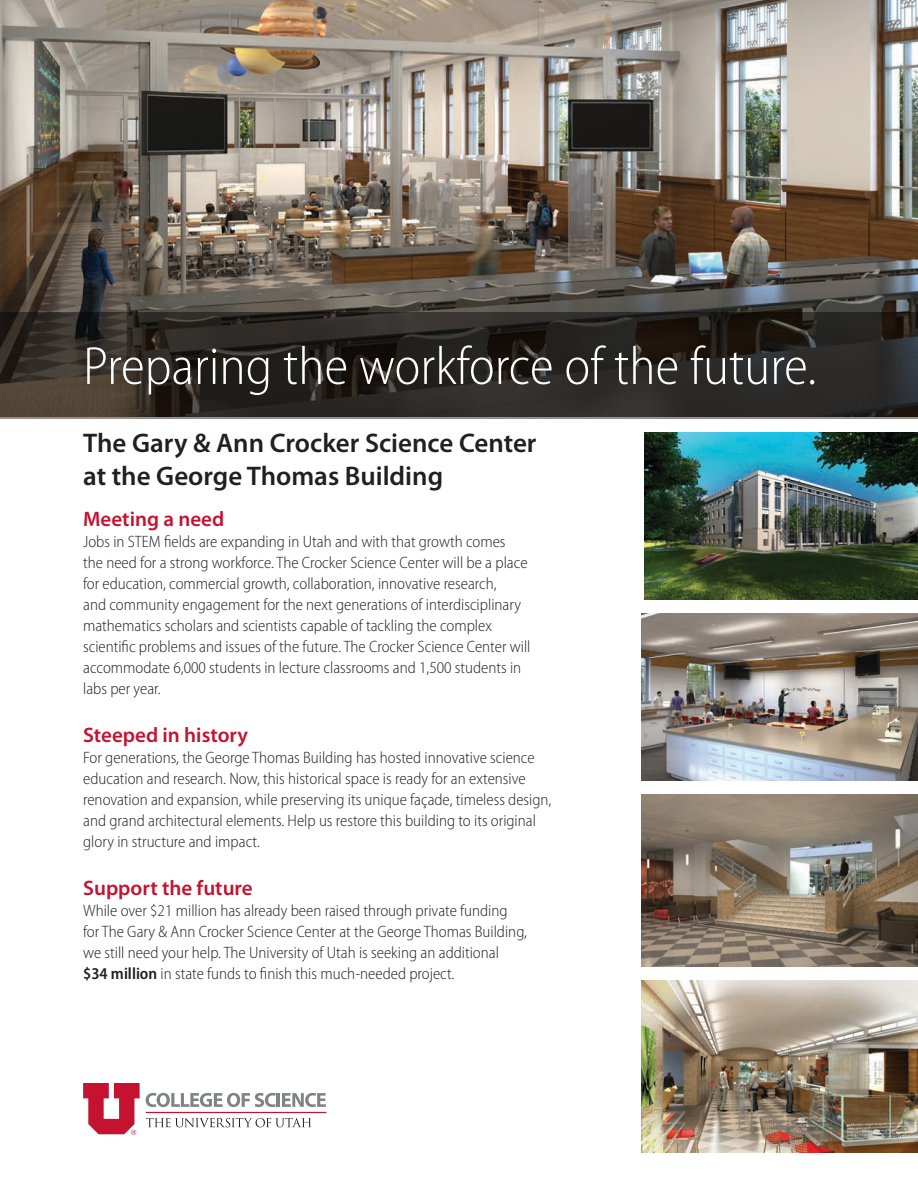
<style>
.page{position:relative;width:918px;height:1188px;background:#fff}
.page>*{position:absolute;margin:0;border:0;box-sizing:border-box;transform-origin:0 0}
.t1{font:300 semi-condensed 54px "Myriad Pro";color:#fff}
.t2{font:600 27px "Myriad Pro";color:#231f20}
.t3{font:600 21px "Myriad Pro";color:#c41230}
.t4{font:300 semi-condensed 16.5px/21px "Myriad Pro";color:#231f20}
.s1{font-weight:600}
</style>
<div class="page">
<svg style="left:83px;top:1083px;width:57px;height:52px"></svg>
<svg style="left:146px;top:1093px;width:130px;height:14px"></svg>
<hr style="left:277px;top:1093px;width:3px;height:14px;background:#808285">
<svg style="left:282px;top:1093px;width:44px;height:14px"></svg>
<svg style="left:146px;top:1118px;width:165px;height:9px"></svg>
<hr style="left:146px;top:1112px;width:180px;height:1px;background:#c41230">
<img style="left:0;top:0;width:918px;height:312px">
<img style="left:644px;top:432px;width:274px;height:168px">
<img style="left:641px;top:613px;width:277px;height:168px">
<img style="left:641px;top:794px;width:277px;height:172px">
<img style="left:641px;top:980px;width:277px;height:172px">
<svg style="left:0;top:312px;width:918px;height:106px;background:#2c2824"></svg>
<p class="t1" style="left:83px;top:337px;width:735px">Preparing the workforce of the future.</p>
<p class="t2" style="left:83px;top:428px;width:455px">The Gary &amp; Ann Crocker Science Center</p>
<p class="t2" style="left:83px;top:461px;width:361px">at the George Thomas Building</p>
<p class="t3" style="left:83px;top:507px;width:143px">Meeting a need</p>
<p class="t4" style="left:83px;top:531px;width:449px">Jobs in STEM fields are expanding in Utah and with that growth comes<br>the need for a strong workforce. The Crocker Science Center will be a place for education, commercial growth, collaboration, innovative research,<br>and community engagement for the next generations of interdisciplinary mathematics scholars and scientists capable of tackling the complex scientific problems and issues of the future. The Crocker Science Center will accommodate 6,000 students in lecture classrooms and 1,500 students in labs per year.</p>
<p class="t3" style="left:83px;top:723px;width:166px">Steeped in history</p>
<p class="t4" style="left:83px;top:747px;width:470px">For generations, the George Thomas Building has hosted innovative science education and research. Now, this historical space is ready for an extensive renovation and expansion, while preserving its unique façade, timeless design, and grand architectural elements. Help us restore this building to its original glory in structure and impact.</p>
<p class="t3" style="left:83px;top:876px;width:171px">Support the future</p>
<p class="t4" style="left:83px;top:900px;width:445px">While over $21 million has already been raised through private funding for The Gary &amp; Ann Crocker Science Center at the George Thomas Building, we still need your help. The University of Utah is seeking an additional <span class="s1">$34 million</span> in state funds to finish this much-needed project.</p>
</div>
